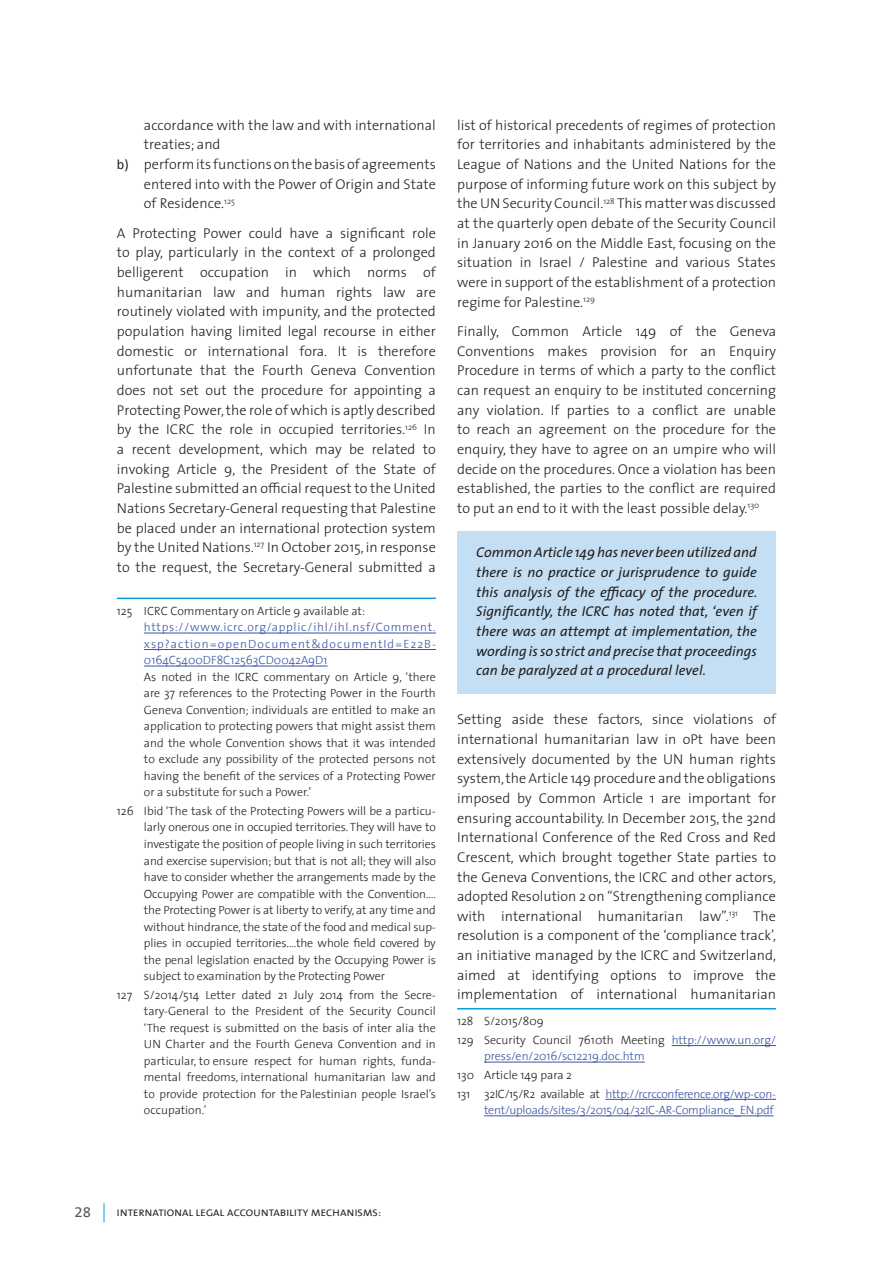
<style>
.page{position:relative;width:893px;height:1263px;background:#fff}
.page>*{position:absolute;margin:0;border:0;box-sizing:border-box;transform-origin:0 0}
.t1{font:15px "The Sans B5 Plain";color:#57585a}
.t2{font:300 14.25px/19.6px "The Sans";color:#231f20;text-align:justify}
.t3{font:italic 14.25px/19.6px "The Sans";color:#231f20;text-align:justify}
.t4{font:300 12px/16.5px "The Sans";color:#231f20;text-align:justify}
.t5{font:300 12px/16.5px "The Sans";color:#3853a3;text-align:justify}
.t6{font:300 12px/18.6px "The Sans";letter-spacing:-.02em;color:#231f20}
.t7{font:300 12px "The Sans";letter-spacing:-.02em;color:#3853a3}
.t8{font:9.6px "The Sans B5 Plain";letter-spacing:.02em;color:#231f20;scale:1.09 1}
.s1{font-family:"Calibri";font-weight:400}
.s2{color:#3853a3}
</style>
<div class="page">
<svg style="left:104px;top:1203px;width:1px;height:19px"></svg>
<div style="left:457px;top:531px;width:319px;height:162px;background:#c4dff3"></div>
<hr style="left:117px;top:598px;width:319px;height:1px;background:#069ddc">
<hr style="left:144px;top:633px;width:292px;height:1px;background:#3853a3">
<hr style="left:144px;top:649px;width:292px;height:1px;background:#3853a3">
<hr style="left:144px;top:666px;width:184px;height:1px;background:#3853a3">
<hr style="left:457px;top:1008px;width:319px;height:1px;background:#069ddc">
<hr style="left:672px;top:1045px;width:104px;height:1px;background:#3853a3">
<hr style="left:484px;top:1062px;width:161px;height:1px;background:#3853a3">
<hr style="left:606px;top:1099px;width:170px;height:1px;background:#3853a3">
<hr style="left:484px;top:1115px;width:290px;height:1px;background:#3853a3">
<p class="t2" style="left:144px;top:115px;width:293px">accordance with the law and with international</p>
<p class="t2" style="left:144px;top:134px;width:78px">treaties; and</p>
<p class="t2" style="left:117px;top:154px;width:320px"><span class="s1">b)</span> perform its functions on the basis of agreements</p>
<p class="t2" style="left:144px;top:174px;width:293px">entered into with the Power of Origin and State</p>
<p class="t2" style="left:144px;top:193px;width:92px">of Residence.<sup>125</sup></p>
<p class="t2" style="left:117px;top:223px;width:320px">A Protecting Power could have a significant role to play, particularly in the context of a prolonged belligerent occupation in which norms of humanitarian law and human rights law are routinely violated with impunity, and the protected population having limited legal recourse in either domestic or international fora. It is therefore unfortunate that the Fourth Geneva Convention does not set out the procedure for appointing a Protecting Power, the role of which is aptly described by the ICRC the role in occupied territories.<sup>126</sup> In a recent development, which may be related to invoking Article 9, the President of the State of Palestine submitted an official request to the United Nations Secretary-General requesting that Palestine be placed under an international protection system by the United Nations.<sup>127</sup> In October 2015, in response to the request, the Secretary-General submitted a</p>
<p class="t4" style="left:117px;top:602px;width:249px">125 ICRC Commentary on Article 9 available at:</p>
<p class="t5" style="left:144px;top:619px;width:294px">https://www.icrc.org/applic/ihl/ihl.nsf/Comment. xsp?action=openDocument&amp;documentId=E22B-0164C5400DF8C12563CD0042A9D1</p>
<p class="t4" style="left:144px;top:668px;width:293px">As noted in the ICRC commentary on Article 9, ‘there are 37 references to the Protecting Power in the Fourth Geneva Convention; individuals are entitled to make an application to protecting powers that might assist them and the whole Convention shows that it was intended to exclude any possibility of the protected persons not having the benefit of the services of a Protecting Power or a substitute for such a Power.’</p>
<p class="t4" style="left:144px;top:802px;width:293px;text-indent:-27px">126 Ibid ‘The task of the Protecting Powers will be a particu&shy;larly onerous one in occupied territories. They will have to investigate the position of people living in such territories and exercise supervision; but that is not all; they will also have to consider whether the arrangements made by the Occupying Power are compatible with the Convention…. the Protecting Power is at liberty to verify, at any time and without hindrance, the state of the food and medical sup&shy;plies in occupied territories….the whole field covered by the penal legislation enacted by the Occupying Power is subject to examination by the Protecting Power</p>
<p class="t4" style="left:144px;top:986px;width:293px;text-indent:-27px">127 S/2014/514 Letter dated 21 July 2014 from the Secre&shy;tary-General to the President of the Security Council ‘The request is submitted on the basis of inter alia the UN Charter and the Fourth Geneva Convention and in particular, to ensure respect for human rights, funda&shy;mental freedoms, international humanitarian law and to provide protection for the Palestinian people Israel’s occupation.’</p>
<p class="t2" style="left:457px;top:115px;width:320px">list of historical precedents of regimes of protection for territories and inhabitants administered by the League of Nations and the United Nations for the purpose of informing future work on this subject by the UN Security Council.<sup>128</sup> This matter was discussed at the quarterly open debate of the Security Council in January 2016 on the Middle East, focusing on the situation in Israel / Palestine and various States were in support of the establishment of a protection regime for Palestine.<sup>129</sup></p>
<p class="t2" style="left:457px;top:321px;width:320px">Finally, Common Article 149 of the Geneva Conventions makes provision for an Enquiry Procedure in terms of which a party to the conflict can request an enquiry to be instituted concerning any violation. If parties to a conflict are unable to reach an agreement on the procedure for the enquiry, they have to agree on an umpire who will decide on the procedures. Once a violation has been established, the parties to the conflict are required to put an end to it with the least possible delay.<sup>130</sup></p>
<p class="t3" style="left:476px;top:542px;width:283px">Common Article 149 has never been utilized and there is no practice or jurisprudence to guide this analysis of the efficacy of the procedure.<br>Significantly, the ICRC has noted that, ‘even if there was an attempt at implementation, the wording is so strict and precise that proceedings can be paralyzed at a procedural level.</p>
<p class="t2" style="left:457px;top:709px;width:320px">Setting aside these factors, since violations of international humanitarian law in oPt have been extensively documented by the UN human rights system, the Article 149 procedure and the obligations imposed by Common Article 1 are important for ensuring accountability. In December 2015, the 32nd International Conference of the Red Cross and Red Crescent, which brought together State parties to the Geneva Conventions, the ICRC and other actors, adopted Resolution 2 on “Strengthening compliance with international humanitarian law”.<sup>131</sup> The resolution is a component of the ‘compliance track’, an initiative managed by the ICRC and Switzerland, aimed at identifying options to improve the implementation of international humanitarian</p>
<p class="t4" style="left:457px;top:1011px;width:320px;line-height:18.6px">128 S/2015/809<br>129 Security Council 7610th Meeting <span class="s2">http://www.un.org/</span></p>
<p class="t5" style="left:484px;top:1048px;width:162px">press/en/2016/sc12219.doc.htm</p>
<p class="t6" style="left:457px;top:1065px;width:320px">130 Article 149 para 2<br>131 32IC/15/R2 available at <span class="s2">http://rcrcconference.org/wp-con-</span></p>
<p class="t7" style="left:484px;top:1100px;width:291px">tent/uploads/sites/3/2015/04/32IC-AR-Compliance_EN.pdf</p>
<p class="t1" style="left:75px;top:1204px;width:18px">28</p>
<p class="t8" style="left:117px;top:1208px;width:244px">INTERNATIONAL LEGAL ACCOUNTABILITY MECHANISMS:</p>
</div>
